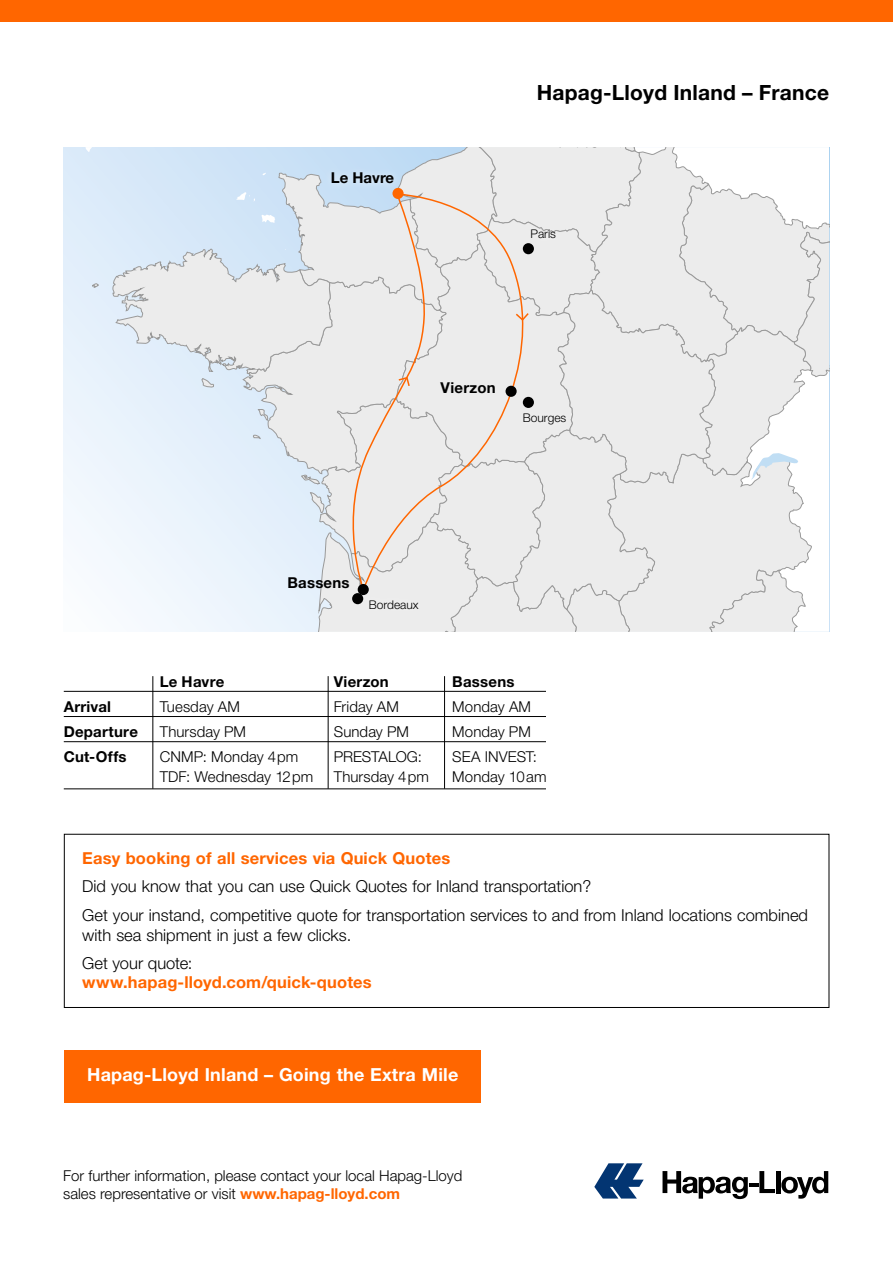
<style>
.page{position:relative;width:893px;height:1263px;background:#fff}
.page>*{position:absolute;margin:0;border:0;box-sizing:border-box;transform-origin:0 0}
.t1{font:700 21px "Helvetica Neue LT Pro";letter-spacing:.01em;color:#000}
.t2{font:700 18px "Helvetica Neue LT Pro";letter-spacing:.01em;color:#fff}
.t3{font:300 16.5px/28.3px "Helvetica Neue LT Pro";color:#000}
.t4{font:700 16.5px "Helvetica Neue LT Pro";letter-spacing:.01em;color:#f60}
.t5{font:300 15px/18px "Helvetica Neue LT Pro";color:#000}
.t6{font:700 15px "Helvetica Neue LT Pro";letter-spacing:.015em;color:#000}
.t7{font:300 12px "Helvetica Neue LT Pro";color:#000}
.s1{font-weight:700;color:#f60}
</style>
<div class="page">
<div style="left:64px;top:147px;width:765px;height:485px;background:linear-gradient(to bottom,#daeaf9,#fbfdff)"></div>
<div style="left:0;top:0;width:893px;height:21px;background:#f60"></div>
<svg style="left:594px;top:1163px;width:50px;height:35px"></svg>
<hr style="left:776px;top:1171px;width:4px;height:22px;background:#000">
<svg style="left:781px;top:1171px;width:47px;height:28px"></svg>
<svg style="left:662px;top:1171px;width:113px;height:28px"></svg>
<div style="left:64px;top:1050px;width:416px;height:53px;background:#f60"></div>
<hr style="left:64px;top:716px;width:482px;height:1px;background:#000">
<hr style="left:64px;top:741px;width:482px;height:1px;background:#000">
<hr style="left:64px;top:789px;width:482px;height:1px;background:#000">
<hr style="left:64px;top:691px;width:482px;height:1px;background:#000">
<hr style="left:153px;top:676px;width:1px;height:113px;background:#000">
<hr style="left:328px;top:676px;width:1px;height:113px;background:#000">
<hr style="left:444px;top:676px;width:1px;height:113px;background:#000">
<div style="left:64px;top:834px;width:765px;height:174px;border:1px solid #000"></div>
<svg style="left:92px;top:147px;width:737px;height:485px;background:#e7eaed"></svg>
<div style="left:358px;top:584px;width:11px;height:11px;background:#000;border-radius:50%"></div>
<p class="t6" style="left:331px;top:168px;width:65px">Le Havre</p>
<h1 class="t1" style="left:537px;top:80px;width:294px">Hapag-Lloyd Inland – France</h1>
<p class="t7" style="left:530px;top:226px;width:27px">Paris</p>
<p class="t6" style="left:441px;top:378px;width:56px">Vierzon</p>
<p class="t7" style="left:523px;top:410px;width:45px">Bourges</p>
<p class="t6" style="left:287px;top:573px;width:64px">Bassens</p>
<p class="t7" style="left:369px;top:597px;width:51px">Bordeaux</p>
<p class="t6" style="left:160px;top:672px;width:66px">Le Havre</p>
<p class="t6" style="left:334px;top:672px;width:56px">Vierzon</p>
<p class="t6" style="left:452px;top:672px;width:64px">Bassens</p>
<p class="t6" style="left:64px;top:697px;width:49px">Arrival</p>
<p class="t5" style="left:160px;top:697px;width:82px">Tuesday AM</p>
<p class="t5" style="left:334px;top:697px;width:67px">Friday AM</p>
<p class="t5" style="left:452px;top:697px;width:80px">Monday AM</p>
<p class="t6" style="left:64px;top:722px;width:76px">Departure</p>
<p class="t5" style="left:160px;top:722px;width:88px">Thursday PM</p>
<p class="t5" style="left:334px;top:722px;width:77px">Sunday PM</p>
<p class="t5" style="left:452px;top:722px;width:80px">Monday PM</p>
<p class="t6" style="left:64px;top:747px;width:64px">Cut-Offs</p>
<p class="t5" style="left:160px;top:747px;width:140px">CNMP: Monday 4pm</p>
<p class="t5" style="left:334px;top:747px;width:90px">PRESTALOG:</p>
<p class="t5" style="left:452px;top:747px;width:86px">SEA INVEST:</p>
<p class="t5" style="left:160px;top:768px;width:155px">TDF: Wednesday 12pm</p>
<p class="t5" style="left:334px;top:768px;width:97px">Thursday 4pm</p>
<p class="t5" style="left:452px;top:768px;width:96px">Monday 10am</p>
<p class="t4" style="left:82px;top:848px;width:369px">Easy booking of all services via Quick Quotes</p>
<p class="t3" style="left:82px;top:872px;width:727px">Did you know that you can use Quick Quotes for Inland transportation?<br>Get your instand, competitive quote for transportation services to and from Inland locations combined</p>
<p class="t3" style="left:82px;top:920px;width:271px">with sea shipment in just a few clicks.<br>Get your quote:</p>
<p class="t4" style="left:82px;top:972px;width:291px">www.hapag-lloyd.com/quick-quotes</p>
<p class="t2" style="left:87px;top:1064px;width:373px">Hapag-Lloyd Inland – Going the Extra Mile</p>
<p class="t5" style="left:63px;top:1166px;width:401px">For further information, please contact your local Hapag-Lloyd sales representative or visit <span class="s1">www.hapag-lloyd.com</span></p>
</div>
